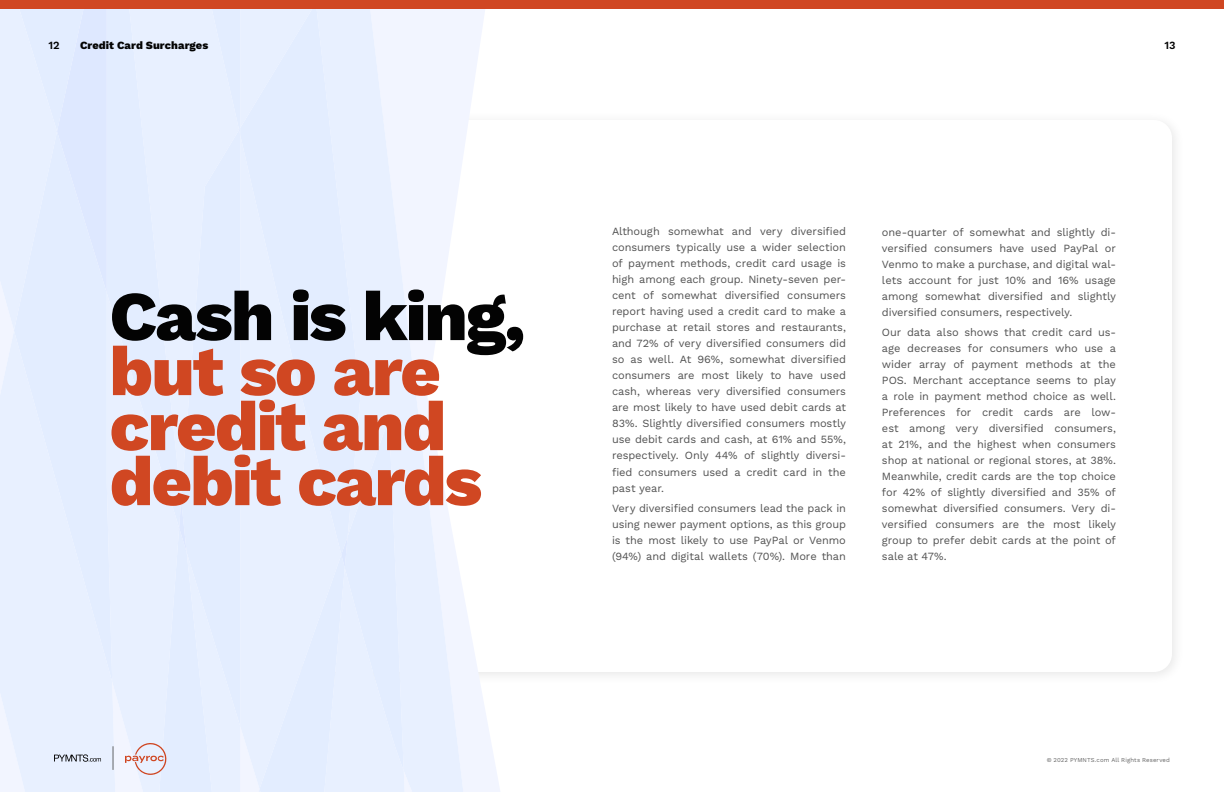
<style>
.page{position:relative;width:1224px;height:792px;background:#fff}
.page>*{position:absolute;margin:0;border:0;box-sizing:border-box;transform-origin:0 0}
.t1{font:800 70px/55px "Work Sans";letter-spacing:-.03em;color:#d04722}
.t2{font:800 70px "Work Sans";letter-spacing:-.025em;color:#030303}
.t3{font:11px/16px "Work Sans";letter-spacing:-.01em;color:#525252;text-align:justify}
.t4{font:800 11px "Work Sans";letter-spacing:.01em;color:#030303}
.t5{font:600 11px "Work Sans";color:#000}
.t6{font:6px "Work Sans";letter-spacing:.02em;color:#666}
</style>
<div class="page">
<div style="left:289px;top:111px;width:896px;height:574px;background:#fafafa"></div>
<div style="left:298px;top:120px;width:874px;height:552px;background:#fff;border-radius:18px"></div>
<svg style="left:467px;top:9px;width:33px;height:783px"></svg>
<svg style="left:428px;top:9px;width:39px;height:783px;fill:#f2f5ff"></svg>
<div style="left:612px;top:0;width:612px;height:9px;background:#d04722"></div>
<svg style="left:0;top:9px;width:428px;height:783px;background:#e6eefe"></svg>
<div style="left:0;top:0;width:612px;height:9px;background:#d04722"></div>
<p class="t5" style="left:48px;top:38px;width:13px">12</p>
<p class="t4" style="left:80px;top:39px;width:130px">Credit Card Surcharges</p>
<p class="t5" style="left:1164px;top:38px;width:13px">13</p>
<h1 class="t2" style="left:110px;top:276px;width:418px">Cash is king,</h1>
<h1 class="t1" style="left:110px;top:348px;width:374px">but so are credit and debit cards</h1>
<p class="t3" style="left:612px;top:224px;width:236px">Although somewhat and very diversified consumers typically use a wider selection of payment methods, credit card usage is high among each group. Ninety-seven per&shy;cent of somewhat diversified consumers report having used a credit card to make a purchase at retail stores and restaurants, and 72% of very diversified consumers did so as well. At 96%, somewhat diversified consumers are most likely to have used cash, whereas very diversified consumers are most likely to have used debit cards at 83%. Slightly diversified consumers mostly use debit cards and cash, at 61% and 55%, respectively. Only 44% of slightly diversi&shy;fied consumers used a credit card in the past year.</p>
<p class="t3" style="left:612px;top:500px;width:236px">Very diversified consumers lead the pack in using newer payment options, as this group is the most likely to use PayPal or Venmo (94%) and digital wallets (70%). More than</p>
<p class="t3" style="left:882px;top:224px;width:236px">one-quarter of somewhat and slightly di&shy;versified consumers have used PayPal or Venmo to make a purchase, and digital wal&shy;lets account for just 10% and 16% usage among somewhat diversified and slightly diversified consumers, respectively.</p>
<p class="t3" style="left:882px;top:324px;width:236px">Our data also shows that credit card us&shy;age decreases for consumers who use a wider array of payment methods at the POS. Merchant acceptance seems to play a role in payment method choice as well.<br>Preferences for credit cards are low&shy;est among very diversified consumers, at 21%, and the highest when consumers shop at national or regional stores, at 38%.<br>Meanwhile, credit cards are the top choice for 42% of slightly diversified and 35% of somewhat diversified consumers. Very di&shy;versified consumers are the most likely group to prefer debit cards at the point of sale at 47%.</p>
<p class="t6" style="left:1047px;top:756px;width:125px">© 2022 PYMNTS.com All Rights Reserved</p>
</div>
